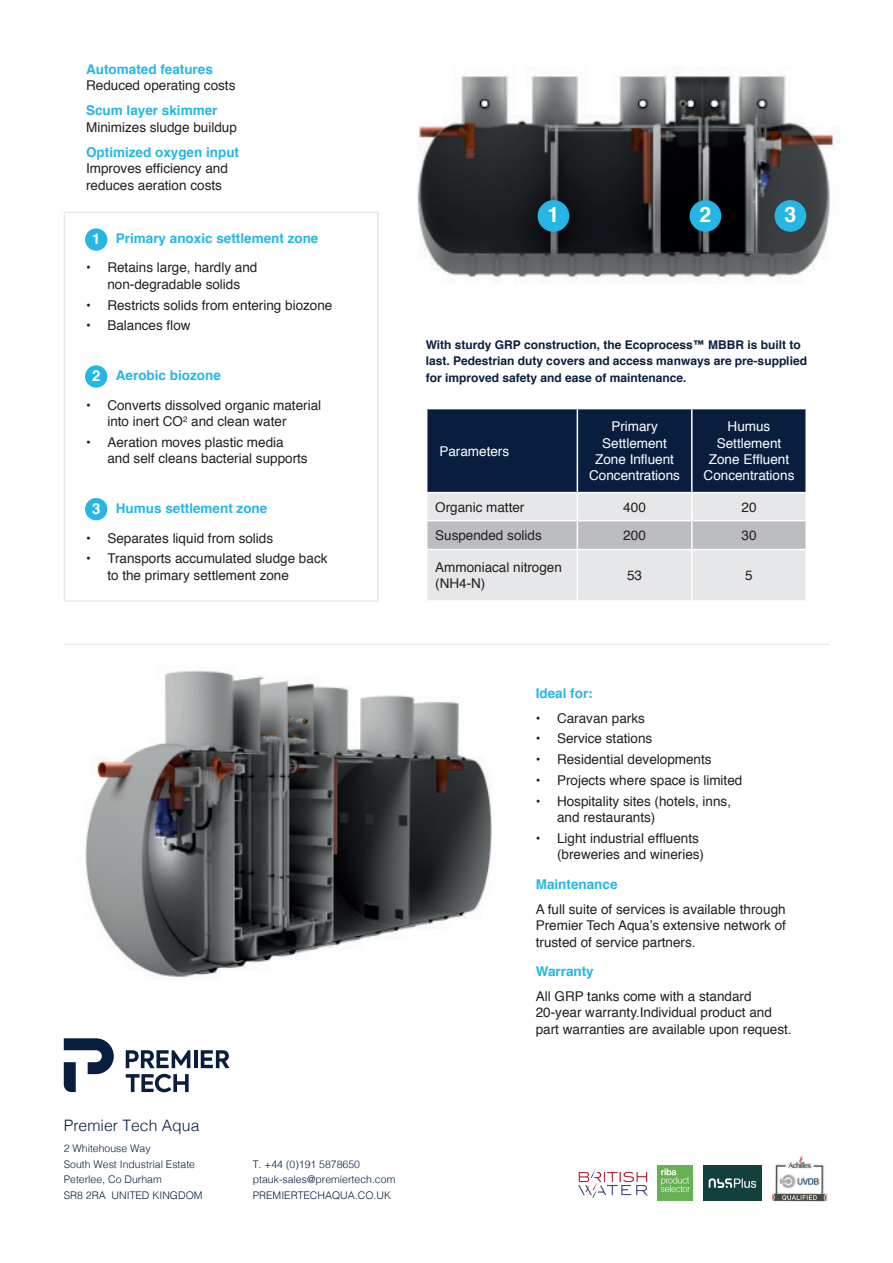
<style>
.page{position:relative;width:893px;height:1263px;background:#fff}
.page>*{position:absolute;margin:0;border:0;box-sizing:border-box;transform-origin:0 0}
.t1{font:700 21.3px "Helvetica";color:#fff}
.Back_info{font:300 15.75px "Helvetica";color:#091e3f}
.t2{font:700 15px "Helvetica";color:#fff}
.t3{font:13.5px/16.5px "Helvetica";color:#231f20}
.t4{font:13.5px/16.2px "Helvetica";color:#fff;text-align:center}
.t5{font:700 13.5px "Helvetica";color:#26b6e6}
.t6{font:700 12px/16.5px "Helvetica";color:#091e3f}
.Back_info-2{font:300 10.5px/15.8px "Helvetica";color:#091e3f}
.s1{font-weight:700;color:#26b6e6}
</style>
<div class="page">
<div style="left:64px;top:212px;width:314px;height:390px;border:1px solid #e6e7e9"></div>
<img style="left:417px;top:68px;width:422px;height:215px">
<div style="left:538px;top:200px;width:31px;height:32px;background:#26b6e6;border-radius:50%"></div>
<div style="left:690px;top:200px;width:31px;height:32px;background:#26b6e6;border-radius:50%"></div>
<div style="left:775px;top:200px;width:31px;height:32px;background:#26b6e6;border-radius:50%"></div>
<svg style="left:427px;top:409px;width:379px;height:191px;background:#818a9a"></svg>
<hr style="left:426px;top:549px;width:151px;height:1px;background:#fff">
<hr style="left:577px;top:409px;width:1px;height:83px;background:#fff">
<hr style="left:691px;top:409px;width:1px;height:83px;background:#fff">
<hr style="left:805px;top:409px;width:2px;height:83px;background:#fff">
<hr style="left:426px;top:492px;width:151px;height:1px;background:#fff">
<hr style="left:577px;top:492px;width:115px;height:1px;background:#fff">
<hr style="left:692px;top:492px;width:115px;height:1px;background:#fff">
<img style="left:772px;top:1155px;width:56px;height:46px">
<img style="left:85px;top:670px;width:407px;height:308px">
<img style="left:579px;top:1169px;width:68px;height:29px">
<img style="left:704px;top:1165px;width:58px;height:35px">
<img style="left:657px;top:1165px;width:36px;height:35px">
<div style="left:85px;top:228px;width:22px;height:23px;background:#26b6e6;border-radius:50%"></div>
<div style="left:85px;top:365px;width:22px;height:23px;background:#26b6e6;border-radius:50%"></div>
<div style="left:85px;top:498px;width:22px;height:22px;background:#26b6e6;border-radius:50%"></div>
<hr style="left:64px;top:644px;width:765px;height:1px;background:#e6e7e9">
<hr style="left:194px;top:1050px;width:3px;height:18px;background:#091e3f">
<svg style="left:201px;top:1050px;width:29px;height:18px"></svg>
<svg style="left:126px;top:1050px;width:64px;height:18px"></svg>
<svg style="left:64px;top:1038px;width:50px;height:54px"></svg>
<svg style="left:126px;top:1074px;width:63px;height:18px"></svg>
<p class="t3" style="left:86px;top:61px;width:151px"><span class="s1">Automated features<br></span>Reduced operating costs</p>
<p class="t3" style="left:86px;top:103px;width:152px"><span class="s1">Scum layer skimmer<br></span>Minimizes sludge buildup</p>
<p class="t3" style="left:86px;top:144px;width:155px"><span class="s1">Optimized oxygen input<br></span>Improves efficiency and reduces aeration costs</p>
<p class="t5" style="left:116px;top:227px;width:204px">Primary anoxic settlement zone</p>
<p class="t3" style="left:86px;top:260px;width:173px;text-align:center">• Retains large, hardly and non-degradable solids</p>
<p class="t3" style="left:86px;top:297px;width:248px">• Restricts solids from entering biozone</p>
<p class="t3" style="left:86px;top:318px;width:106px">• Balances flow</p>
<p class="t5" style="left:116px;top:365px;width:107px">Aerobic biozone</p>
<p class="t3" style="left:107px;top:397px;width:215px;text-indent:-21px">• Converts dissolved organic material into inert CO<sup>2</sup> and clean water</p>
<p class="t3" style="left:107px;top:434px;width:202px;text-indent:-21px">• Aeration moves plastic media and self cleans bacterial supports</p>
<p class="t5" style="left:116px;top:498px;width:153px">Humus settlement zone</p>
<p class="t3" style="left:86px;top:530px;width:189px">• Separates liquid from solids</p>
<p class="t3" style="left:107px;top:551px;width:222px;text-indent:-21px">• Transports accumulated sludge back to the primary settlement zone</p>
<p class="t2" style="left:92px;top:227px;width:10px">1</p>
<p class="t2" style="left:92px;top:364px;width:10px">2</p>
<p class="t2" style="left:92px;top:496px;width:10px">3</p>
<p class="t1" style="left:547px;top:198px;width:13px">1</p>
<p class="t1" style="left:699px;top:198px;width:13px">2</p>
<p class="t1" style="left:784px;top:198px;width:13px">3</p>
<p class="t6" style="left:426px;top:337px;width:383px">With sturdy GRP construction, the Ecoprocess™ MBBR is built to last. Pedestrian duty covers and access manways are pre-supplied for improved safety and ease of maintenance.</p>
<p class="t4" style="left:439px;top:443px;width:71px">Parameters</p>
<p class="t4" style="left:589px;top:419px;width:92px">Primary<br>Settlement<br>Zone Influent<br>Concentrations</p>
<p class="t4" style="left:704px;top:419px;width:92px">Humus<br>Settlement<br>Zone Effluent<br>Concentrations</p>
<p class="t3" style="left:435px;top:499px;width:91px">Organic matter</p>
<p class="t3" style="left:623px;top:499px;width:24px">400</p>
<p class="t3" style="left:741px;top:499px;width:17px">20</p>
<p class="t3" style="left:435px;top:528px;width:108px">Suspended solids</p>
<p class="t3" style="left:623px;top:528px;width:24px">200</p>
<p class="t3" style="left:741px;top:528px;width:17px">30</p>
<p class="t3" style="left:435px;top:560px;width:128px">Ammoniacal nitrogen (NH4-N)</p>
<p class="t3" style="left:627px;top:568px;width:17px">53</p>
<p class="t3" style="left:745px;top:568px;width:9px">5</p>
<p class="Back_info" style="left:64px;top:1112px;width:137px">Premier Tech Aqua</p>
<p class="Back_info-2" style="left:64px;top:1139px;width:140px">2 Whitehouse Way<br>South West Industrial Estate<br>Peterlee, Co Durham<br>SR8 2RA UNITED KINGDOM</p>
<p class="Back_info-2" style="left:253px;top:1155px;width:144px">T. +44 (0)191 5878650 ptauk-sales@premiertech.com<br>PREMIERTECHAQUA.CO.UK</p>
<p class="t5" style="left:536px;top:682px;width:59px">Ideal for:</p>
<p class="t3" style="left:536px;top:710px;width:111px">• Caravan parks</p>
<p class="t3" style="left:536px;top:731px;width:118px">• Service stations</p>
<p class="t3" style="left:536px;top:751px;width:177px">• Residential developments</p>
<p class="t3" style="left:536px;top:772px;width:208px">• Projects where space is limited</p>
<p class="t3" style="left:557px;top:793px;width:176px;text-indent:-21px">• Hospitality sites (hotels, inns, and restaurants)</p>
<p class="t3" style="left:557px;top:830px;width:149px;text-indent:-21px">• Light industrial effluents (breweries and wineries)</p>
<p class="t5" style="left:536px;top:873px;width:83px">Maintenance</p>
<p class="t3" style="left:536px;top:901px;width:252px;text-align:justify">A full suite of services is available through Premier Tech Aqua’s extensive network of trusted of service partners.</p>
<p class="t5" style="left:536px;top:960px;width:60px">Warranty</p>
<p class="t3" style="left:536px;top:988px;width:257px">All GRP tanks come with a standard<br>20-year warranty.Individual product and part warranties are available upon request.</p>
</div>
